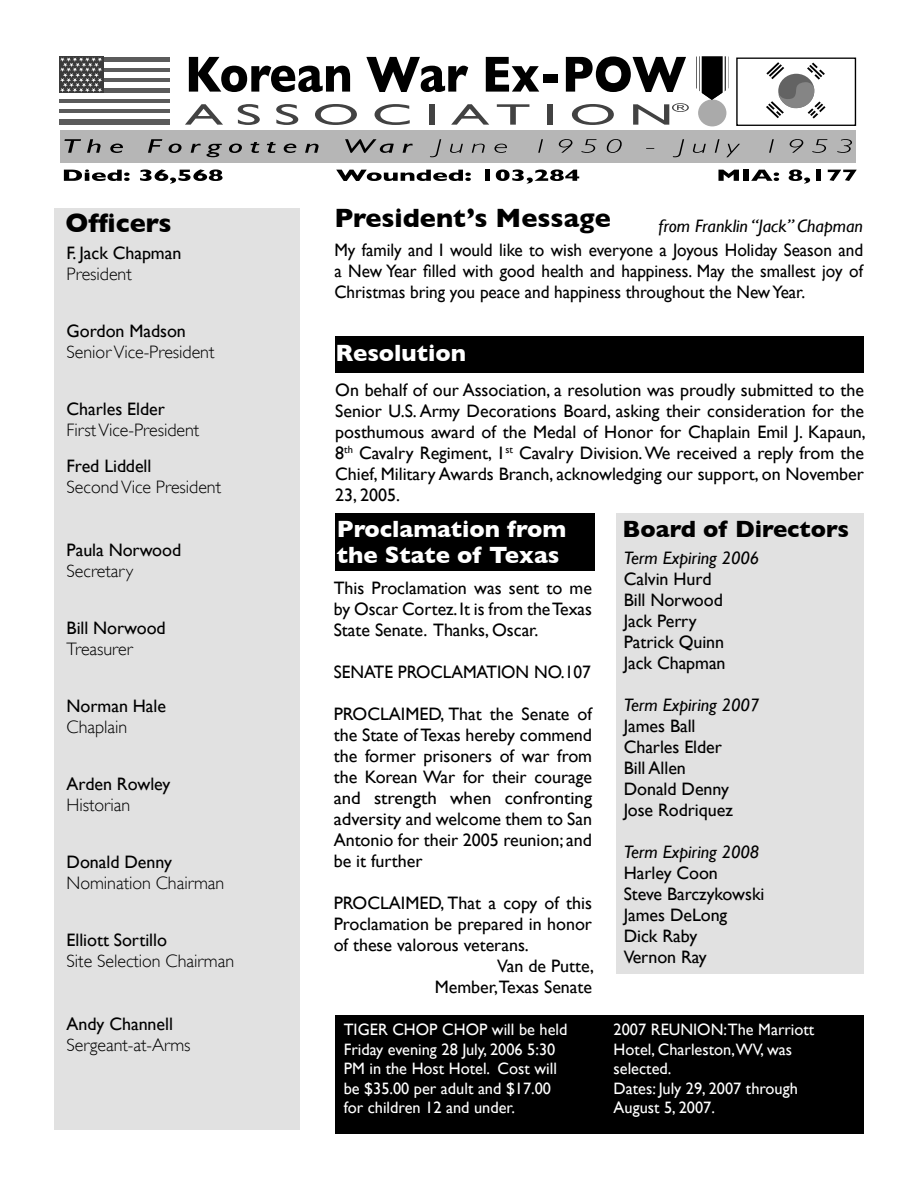
<style>
.page{position:relative;width:918px;height:1188px;background:#fff}
.page>*{position:absolute;margin:0;border:0;box-sizing:border-box;transform-origin:0 0}
.t1{font:700 27px "Gill Sans";color:#000}
.t2{font:700 24px/25.5px "Gill Sans";color:#fff}
.t3{font:700 24px "Gill Sans";color:#000}
.t4{font:18px/21px "Gill Sans";letter-spacing:-.005em;color:#000;text-align:justify}
.t5{font:18px/21px "Gill Sans";letter-spacing:-.005em;color:#000;text-align:justify;scale:.96 1}
.t6{font:300 18px "Gill Sans";letter-spacing:-.005em;color:#000}
.t7{font:italic 18px "Gill Sans";letter-spacing:-.005em;color:#000}
.t8{font:16.5px/19.5px "Gill Sans";color:#fff}
</style>
<div class="page">
<svg style="left:189px;top:57px;width:161px;height:35px"></svg>
<svg style="left:366px;top:57px;width:102px;height:35px"></svg>
<svg style="left:486px;top:57px;width:53px;height:35px"></svg>
<div style="left:543px;top:75px;width:15px;height:8px;background:#000"></div>
<svg style="left:566px;top:56px;width:120px;height:36px"></svg>
<svg style="left:185px;top:104px;width:38px;height:21px"></svg>
<svg style="left:238px;top:104px;width:22px;height:21px"></svg>
<svg style="left:276px;top:104px;width:22px;height:21px"></svg>
<svg style="left:315px;top:104px;width:42px;height:21px"></svg>
<svg style="left:375px;top:104px;width:35px;height:21px"></svg>
<div style="left:429px;top:104px;width:5px;height:21px;background:#424242"></div>
<svg style="left:451px;top:104px;width:38px;height:21px"></svg>
<svg style="left:497px;top:104px;width:32px;height:21px"></svg>
<div style="left:547px;top:104px;width:6px;height:21px;background:#424242"></div>
<svg style="left:572px;top:104px;width:42px;height:21px"></svg>
<svg style="left:633px;top:103px;width:56px;height:22px"></svg>
<div style="left:61px;top:130px;width:795px;height:33px;background:#b6b6b6"></div>
<svg style="left:766px;top:62px;width:60px;height:56px"></svg>
<div style="left:736px;top:58px;width:120px;height:68px;border:1px solid #000"></div>
<div style="left:59px;top:57px;width:111px;height:67px;background:#5b5b5b"></div>
<div style="left:59px;top:72px;width:111px;height:6px;background:#fff"></div>
<div style="left:59px;top:62px;width:111px;height:5px;background:#fff"></div>
<div style="left:59px;top:83px;width:111px;height:5px;background:#fff"></div>
<div style="left:59px;top:93px;width:111px;height:5px;background:#fff"></div>
<div style="left:59px;top:114px;width:111px;height:5px;background:#fff"></div>
<div style="left:59px;top:103px;width:111px;height:6px;background:#fff"></div>
<svg style="left:59px;top:56px;width:45px;height:37px"></svg>
<svg style="left:60px;top:58px;width:42px;height:34px"></svg>
<svg style="left:64px;top:139px;width:17px;height:14px"></svg>
<svg style="left:87px;top:139px;width:14px;height:14px"></svg>
<svg style="left:110px;top:144px;width:13px;height:9px"></svg>
<svg style="left:148px;top:139px;width:14px;height:14px"></svg>
<svg style="left:169px;top:144px;width:13px;height:9px"></svg>
<svg style="left:191px;top:144px;width:31px;height:13px"></svg>
<svg style="left:229px;top:144px;width:13px;height:9px"></svg>
<svg style="left:250px;top:142px;width:9px;height:11px"></svg>
<svg style="left:267px;top:142px;width:9px;height:11px"></svg>
<svg style="left:284px;top:144px;width:12px;height:9px"></svg>
<svg style="left:305px;top:144px;width:14px;height:9px"></svg>
<svg style="left:345px;top:139px;width:49px;height:14px"></svg>
<svg style="left:403px;top:144px;width:10px;height:9px"></svg>
<svg style="left:430px;top:139px;width:11px;height:18px"></svg>
<svg style="left:450px;top:144px;width:13px;height:9px"></svg>
<svg style="left:472px;top:144px;width:13px;height:9px"></svg>
<svg style="left:494px;top:144px;width:13px;height:9px"></svg>
<svg style="left:538px;top:139px;width:5px;height:14px"></svg>
<svg style="left:559px;top:139px;width:13px;height:14px"></svg>
<svg style="left:581px;top:139px;width:16px;height:14px"></svg>
<svg style="left:607px;top:139px;width:15px;height:14px"></svg>
<svg style="left:673px;top:139px;width:11px;height:18px"></svg>
<svg style="left:693px;top:144px;width:13px;height:9px"></svg>
<svg style="left:715px;top:139px;width:5px;height:14px"></svg>
<svg style="left:726px;top:144px;width:14px;height:13px"></svg>
<svg style="left:769px;top:139px;width:5px;height:14px"></svg>
<svg style="left:790px;top:139px;width:13px;height:14px"></svg>
<svg style="left:812px;top:139px;width:15px;height:14px"></svg>
<svg style="left:837px;top:139px;width:15px;height:14px"></svg>
<svg style="left:64px;top:170px;width:66px;height:11px"></svg>
<svg style="left:140px;top:169px;width:83px;height:15px"></svg>
<svg style="left:336px;top:170px;width:135px;height:11px"></svg>
<div style="left:485px;top:170px;width:5px;height:11px;background:#000"></div>
<svg style="left:496px;top:170px;width:83px;height:14px"></svg>
<svg style="left:718px;top:170px;width:21px;height:11px"></svg>
<div style="left:743px;top:170px;width:6px;height:11px;background:#000"></div>
<svg style="left:751px;top:170px;width:28px;height:11px"></svg>
<svg style="left:789px;top:170px;width:21px;height:14px"></svg>
<div style="left:816px;top:170px;width:5px;height:11px;background:#000"></div>
<svg style="left:828px;top:170px;width:29px;height:11px"></svg>
<div style="left:698px;top:99px;width:28px;height:27px;background:#aaa;border-radius:50%"></div>
<svg style="left:696px;top:56px;width:30px;height:44px"></svg>
<div style="left:54px;top:208px;width:246px;height:922px;background:#e1e1e1"></div>
<div style="left:335px;top:336px;width:529px;height:36px;background:#000"></div>
<div style="left:335px;top:513px;width:260px;height:58px;background:#000"></div>
<div style="left:616px;top:513px;width:248px;height:461px;background:#e1e1e1"></div>
<div style="left:335px;top:1016px;width:529px;height:118px;background:#000"></div>
<h1 class="t1" style="left:65px;top:207px;width:108px">Officers</h1>
<p class="t4" style="left:67px;top:243px;width:116px">F. Jack Chapman</p>
<p class="t6" style="left:67px;top:264px;width:67px">President</p>
<p class="t4" style="left:67px;top:321px;width:121px">Gordon Madson</p>
<p class="t6" style="left:67px;top:342px;width:149px">Senior Vice-President</p>
<p class="t4" style="left:67px;top:399px;width:100px">Charles Elder</p>
<p class="t6" style="left:67px;top:420px;width:134px">First Vice-President</p>
<p class="t4" style="left:67px;top:456px;width:86px">Fred Liddell</p>
<p class="t6" style="left:67px;top:477px;width:156px">Second Vice President</p>
<p class="t4" style="left:67px;top:540px;width:116px">Paula Norwood</p>
<p class="t6" style="left:67px;top:561px;width:68px">Secretary</p>
<p class="t4" style="left:67px;top:618px;width:101px">Bill Norwood</p>
<p class="t6" style="left:67px;top:639px;width:68px">Treasurer</p>
<p class="t4" style="left:67px;top:696px;width:101px">Norman Hale</p>
<p class="t6" style="left:67px;top:717px;width:62px">Chaplain</p>
<p class="t4" style="left:67px;top:774px;width:105px">Arden Rowley</p>
<p class="t6" style="left:67px;top:795px;width:65px">Historian</p>
<p class="t4" style="left:67px;top:852px;width:107px">Donald Denny</p>
<p class="t6" style="left:67px;top:873px;width:159px">Nomination Chairman</p>
<p class="t4" style="left:67px;top:930px;width:102px">Elliott Sortillo</p>
<p class="t6" style="left:67px;top:951px;width:169px">Site Selection Chairman</p>
<p class="t4" style="left:67px;top:1014px;width:108px">Andy Channell</p>
<p class="t6" style="left:67px;top:1035px;width:126px">Sergeant-at-Arms</p>
<h1 class="t1" style="left:334px;top:202px;width:278px">President’s Message</h1>
<p class="t7" style="left:659px;top:216px;width:206px">from Franklin “Jack” Chapman</p>
<p class="t5" style="left:334px;top:239px;width:552px">My family and I would like to wish everyone a Joyous Holiday Season and a New Year filled with good health and happiness. May the smallest joy of Christmas bring you peace and happiness throughout the New Year.</p>
<h2 class="t2" style="left:335px;top:340px;width:132px">Resolution</h2>
<p class="t4" style="left:335px;top:380px;width:532px">On behalf of our Association, a resolution was proudly submitted to the Senior U.S. Army Decorations Board, asking their consideration for the posthumous award of the Medal of Honor for Chaplain Emil J. Kapaun, 8<sup>th</sup> Cavalry Regiment, 1<sup>st</sup> Cavalry Division. We received a reply from the Chief, Military Awards Branch, acknowledging our support, on November 23, 2005.</p>
<h2 class="t2" style="left:337px;top:516px;width:231px">Proclamation from the State of Texas</h2>
<p class="t4" style="left:334px;top:578px;width:260px">This Proclamation was sent to me by Oscar Cortez. It is from the Texas State Senate. Thanks, Oscar.</p>
<p class="t4" style="left:334px;top:662px;width:259px">SENATE PROCLAMATION NO.107</p>
<p class="t4" style="left:334px;top:704px;width:260px">PROCLAIMED, That the Senate of the State of Texas hereby commend the former prisoners of war from the Korean War for their courage and strength when confronting adversity and welcome them to San Antonio for their 2005 reunion; and be it further</p>
<p class="t4" style="left:334px;top:893px;width:260px">PROCLAIMED, That a copy of this</p>
<p class="t4" style="left:334px;top:914px;width:260px">Proclamation be prepared in honor</p>
<p class="t4" style="left:334px;top:935px;width:197px">of these valorous veterans.</p>
<p class="t4" style="left:497px;top:956px;width:98px">Van de Putte,</p>
<p class="t4" style="left:435px;top:977px;width:159px">Member,Texas Senate</p>
<h2 class="t3" style="left:622px;top:515px;width:228px">Board of Directors</h2>
<p class="t7" style="left:624px;top:548px;width:137px">Term Expiring 2006</p>
<p class="t4" style="left:624px;top:569px;width:103px;text-align:left">Calvin Hurd<br>Bill Norwood<br>Jack Perry<br>Patrick Quinn<br>Jack Chapman</p>
<p class="t7" style="left:624px;top:695px;width:137px">Term Expiring 2007</p>
<p class="t4" style="left:624px;top:716px;width:111px;text-align:left">James Ball<br>Charles Elder<br>Bill Allen<br>Donald Denny<br>Jose Rodriquez</p>
<p class="t7" style="left:624px;top:842px;width:137px">Term Expiring 2008</p>
<p class="t4" style="left:624px;top:863px;width:142px;text-align:left">Harley Coon<br>Steve Barczykowski<br>James DeLong<br>Dick Raby<br>Vernon Ray</p>
<p class="t8" style="left:344px;top:1020px;width:225px">TIGER CHOP CHOP will be held<br>Friday evening 28 July, 2006 5:30<br>PM in the Host Hotel. Cost will be $35.00 per adult and $17.00 for children 12 and under.</p>
<p class="t8" style="left:614px;top:1020px;width:202px">2007 REUNION:The Marriott<br>Hotel, Charleston,WV, was selected.<br>Dates: July 29, 2007 through<br>August 5, 2007.</p>
</div>
